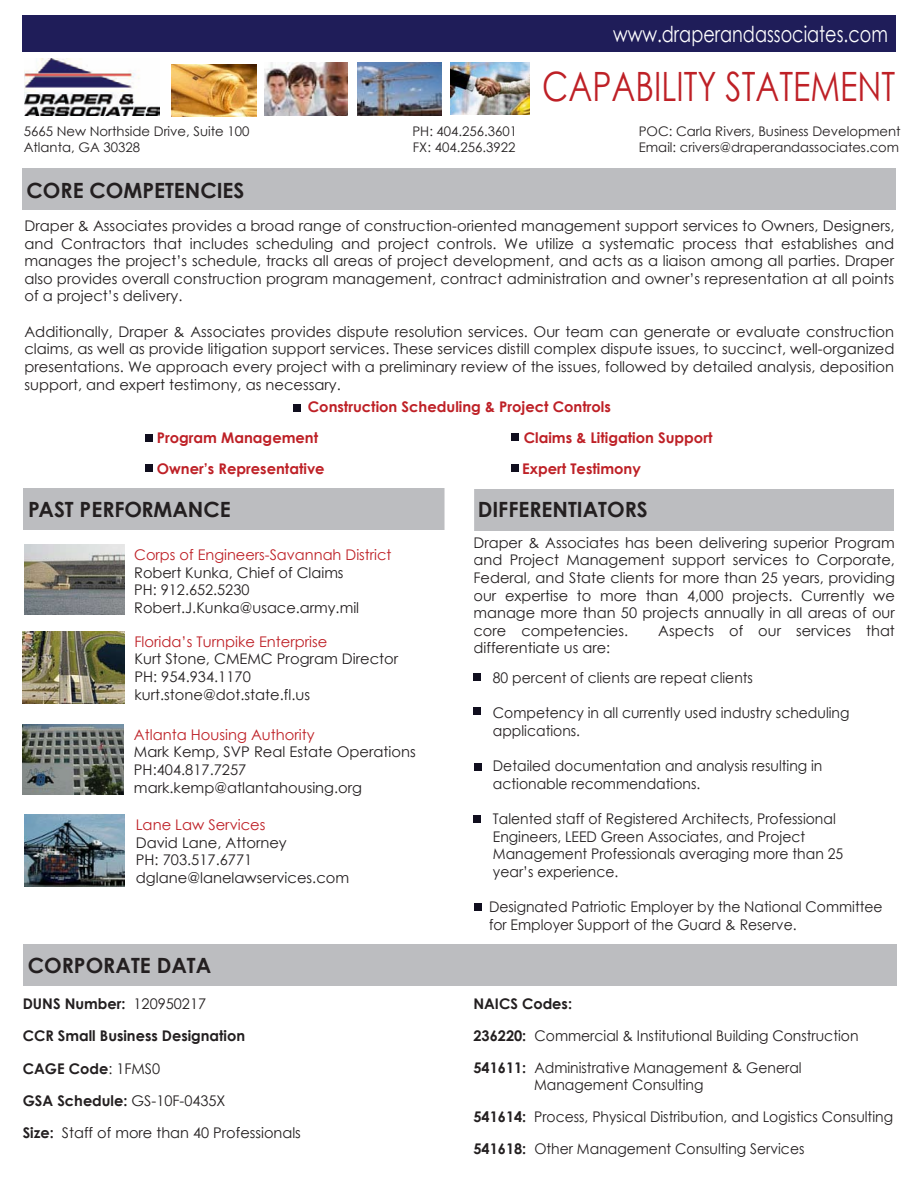
<style>
.page{position:relative;width:918px;height:1188px;background:#fff}
.page>*{position:absolute;margin:0;border:0;box-sizing:border-box;transform-origin:0 0}
.t1{font:40.5px "Century Gothic";color:#be2026;scale:.8 1}
.t2{font:22.05px "Century Gothic";color:#fff;scale:.8 1}
.t3{font:700 21px "Century Gothic";color:#231f20}
.t4{font:14.7px/17.7px "Century Gothic";color:#231f20}
.t5{font:14.7px/17.7px "Century Gothic";color:#231f20;scale:.95 1}
.t6{font:700 14.7px/30.9px "Century Gothic";color:#be2026}
.t7{font:14.7px "Century Gothic";color:#be2026}
.t8{font:700 14.7px/32.4px "Century Gothic";color:#231f20}
.t9{font:13.2px "Century Gothic";color:#231f20}
.s1{font-weight:400}
.s2{font-weight:700}
</style>
<div class="page">
<div style="left:23px;top:15px;width:873px;height:37px;background:#1f1d59"></div>
<img style="left:450px;top:62px;width:79px;height:53px">
<div style="left:24px;top:944px;width:873px;height:42px;background:#bcbdc0"></div>
<img style="left:171px;top:64px;width:85px;height:53px">
<img style="left:264px;top:62px;width:84px;height:53px">
<img style="left:357px;top:63px;width:85px;height:53px">
<img style="left:24px;top:58px;width:135px;height:57px">
<img style="left:22px;top:632px;width:102px;height:72px">
<div style="left:24px;top:489px;width:435px;height:41px;background:#bcbdc0"></div>
<img style="left:24px;top:815px;width:101px;height:71px">
<img style="left:24px;top:545px;width:100px;height:70px">
<img style="left:22px;top:725px;width:102px;height:70px">
<div style="left:23px;top:168px;width:873px;height:42px;background:#bcbdc0"></div>
<div style="left:511px;top:433px;width:7px;height:8px;background:#100e1e"></div>
<div style="left:145px;top:464px;width:7px;height:7px;background:#100e1e"></div>
<div style="left:294px;top:404px;width:7px;height:7px;background:#100e1e"></div>
<div style="left:145px;top:434px;width:8px;height:8px;background:#100e1e"></div>
<div style="left:459px;top:489px;width:435px;height:41px;background:#bcbdc0"></div>
<div style="left:445px;top:487px;width:29px;height:452px;background:#fff"></div>
<div style="left:474px;top:673px;width:7px;height:8px;background:#100e1e"></div>
<div style="left:474px;top:707px;width:7px;height:7px;background:#100e1e"></div>
<div style="left:474px;top:763px;width:7px;height:8px;background:#100e1e"></div>
<div style="left:474px;top:815px;width:7px;height:8px;background:#100e1e"></div>
<div style="left:474px;top:904px;width:7px;height:7px;background:#100e1e"></div>
<div style="left:511px;top:464px;width:7px;height:7px;background:#100e1e"></div>
<h2 class="t2" style="left:613px;top:18px;width:345px">www.draperandassociates.com</h2>
<h1 class="t1" style="left:542px;top:58px;width:443px">CAPABILITY STATEMENT</h1>
<p class="t9" style="left:24px;top:122px;width:227px">5665 New Northside Drive, Suite 100</p>
<p class="t9" style="left:412px;top:122px;width:106px">PH: 404.256.3601</p>
<p class="t9" style="left:639px;top:122px;width:263px">POC: Carla Rivers, Business Development</p>
<p class="t9" style="left:24px;top:138px;width:118px">Atlanta, GA 30328</p>
<p class="t9" style="left:413px;top:138px;width:104px">FX: 404.256.3922</p>
<p class="t9" style="left:639px;top:138px;width:262px">Email: crivers@draperandassociates.com</p>
<h3 class="t3" style="left:26px;top:174px;width:219px">CORE COMPETENCIES</h3>
<p class="t4" style="left:24px;top:217px;width:872px;text-align:justify">Draper &amp; Associates provides a broad range of construction-oriented management support services to Owners, Designers, and Contractors that includes scheduling and project controls. We utilize a systematic process that establishes and manages the project’s schedule, tracks all areas of project development, and acts as a liaison among all parties. Draper also provides overall construction program management, contract administration and owner’s representation at all points of a project’s delivery.</p>
<p class="t4" style="left:24px;top:322px;width:872px;text-align:justify">Additionally, Draper &amp; Associates provides dispute resolution services. Our team can generate or evaluate construction claims, as well as provide litigation support services. These services distill complex dispute issues, to succinct, well-organized presentations. We approach every project with a preliminary review of the issues, followed by detailed analysis, deposition support, and expert testimony, as necessary.</p>
<p class="t6" style="left:157px;top:391px;width:456px;text-indent:151px">Construction Scheduling &amp; Project Controls<br>Program Management</p>
<p class="t6" style="left:524px;top:422px;width:190px">Claims &amp; Litigation Support</p>
<p class="t6" style="left:157px;top:453px;width:169px">Owner’s Representative</p>
<p class="t6" style="left:522px;top:453px;width:120px">Expert Testimony</p>
<h3 class="t3" style="left:28px;top:493px;width:204px">PAST PERFORMANCE</h3>
<p class="t7" style="left:134px;top:545px;width:259px">Corps of Engineers-Savannah District</p>
<p class="t4" style="left:134px;top:563px;width:226px">Robert Kunka, Chief of Claims<br>PH: 912.652.5230<br>Robert.J.Kunka@usace.army.mil</p>
<p class="t7" style="left:134px;top:631px;width:195px">Florida’s Turnpike Enterprise</p>
<p class="t4" style="left:134px;top:650px;width:265px">Kurt Stone, CMEMC Program Director<br>PH: 954.934.1170 kurt.stone@dot.state.fl.us</p>
<p class="t7" style="left:134px;top:724px;width:182px">Atlanta Housing Authority</p>
<p class="t4" style="left:134px;top:743px;width:283px">Mark Kemp, SVP Real Estate Operations<br>PH:404.817.7257 mark.kemp@atlantahousing.org</p>
<p class="t7" style="left:136px;top:815px;width:131px">Lane Law Services</p>
<p class="t4" style="left:136px;top:833px;width:215px">David Lane, Attorney<br>PH: 703.517.6771 dglane@lanelawservices.com</p>
<h3 class="t3" style="left:28px;top:950px;width:185px">CORPORATE DATA</h3>
<p class="t8" style="left:23px;top:987px;width:185px">DUNS Number: <span class="s1">120950217</span></p>
<p class="t8" style="left:23px;top:1019px;width:224px">CCR Small Business Designation<br>CAGE Code<span class="s1">: 1FMS0</span></p>
<p class="t4" style="left:23px;top:1084px;width:280px;line-height:32.4px"><span class="s2">GSA Schedule:</span> GS-10F-0435X<br><span class="s2">Size:</span> Staff of more than 40 Professionals</p>
<h3 class="t3" style="left:478px;top:493px;width:172px">DIFFERENTIATORS</h3>
<p class="t4" style="left:474px;top:533px;width:423px;text-align:justify">Draper &amp; Associates has been delivering superior Program and Project Management support services to Corporate, Federal, and State clients for more than 25 years, providing our expertise to more than 4,000 projects. Currently we manage more than 50 projects annually in all areas of our core competencies.</p>
<p class="t4" style="left:658px;top:621px;width:238px">Aspects of our services that</p>
<p class="t4" style="left:493px;top:633px;width:262px;line-height:29.4px;text-indent:-19px">differentiate us are:<br>80 percent of clients are repeat clients</p>
<p class="t5" style="left:493px;top:704px;width:377px">Competency in all currently used industry scheduling applications.</p>
<p class="t5" style="left:493px;top:757px;width:348px">Detailed documentation and analysis resulting in actionable recommendations.</p>
<p class="t5" style="left:493px;top:810px;width:370px">Talented staff of Registered Architects, Professional Engineers, LEED Green Associates, and Project Management Professionals averaging more than 25 year’s experience.</p>
<p class="t5" style="left:489px;top:898px;width:416px">Designated Patriotic Employer by the National Committee for Employer Support of the Guard &amp; Reserve.</p>
<p class="t8" style="left:473px;top:986px;width:100px">NAICS Codes:</p>
<p class="t5" style="left:473px;top:1027px;width:407px"><span class="s2">236220:</span> Commercial &amp; Institutional Building Construction</p>
<p class="t5" style="left:534px;top:1060px;width:283px;line-height:16.2px;text-indent:-61px"><span class="s2">541611:</span> Administrative Management &amp; General<br>Management Consulting</p>
<p class="t5" style="left:473px;top:1100px;width:443px;line-height:32.4px"><span class="s2">541614:</span> Process, Physical Distribution, and Logistics Consulting<br><span class="s2">541618:</span> Other Management Consulting Services</p>
</div>
